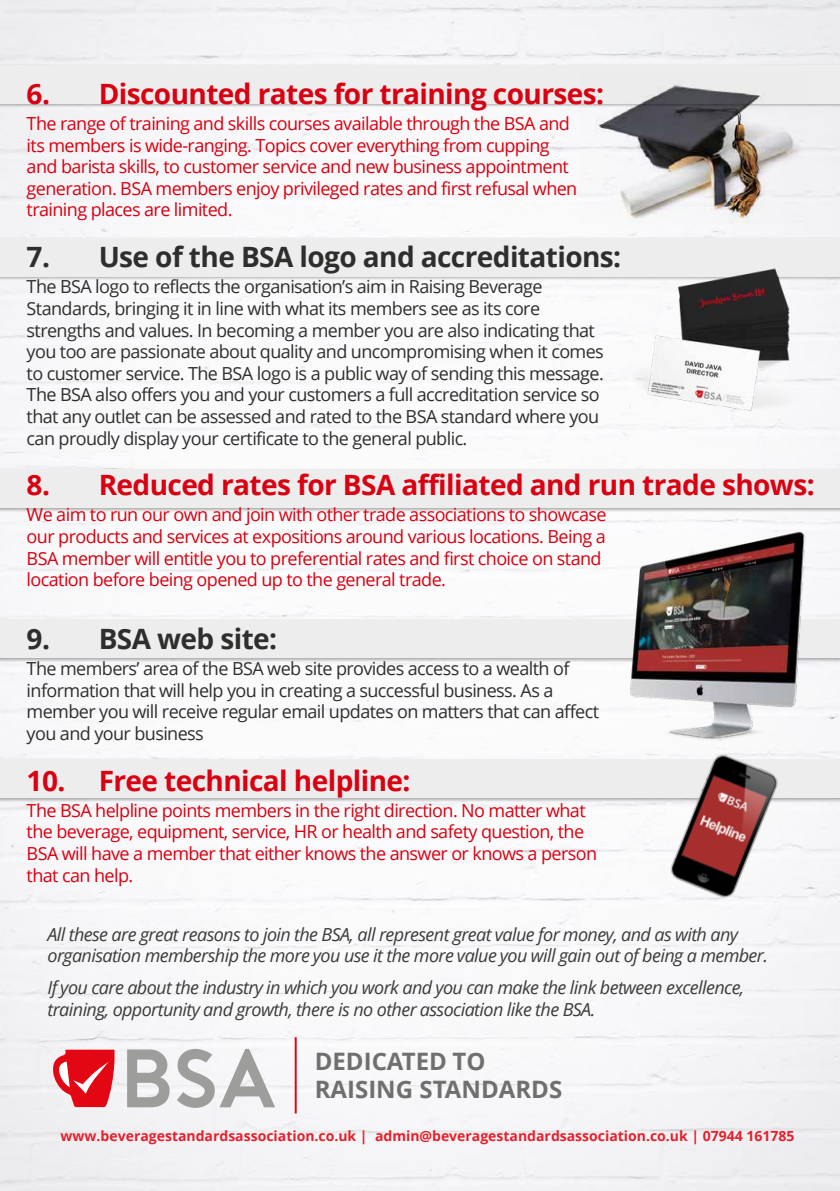
<style>
.page{position:relative;width:840px;height:1191px;background:#fff}
.page>*{position:absolute;margin:0;border:0;box-sizing:border-box;transform-origin:0 0}
.t1{font:700 28px "Open Sans";letter-spacing:-.02em;color:#d90011}
.t2{font:700 28px "Open Sans";letter-spacing:-.02em;color:#2e2e2d}
.t3{font:700 24px/28px "Open Sans";color:#706f6f}
.t4{font:18px/21.6px "Open Sans";letter-spacing:-.035em;color:#d90011}
.t5{font:18px/21.6px "Open Sans";letter-spacing:-.035em;color:#2e2e2d}
.t6{font:italic 18px/21.6px "Open Sans";letter-spacing:-.035em;color:#3c3c3b}
.t7{font:700 14px "Open Sans";color:#e61f2b}
</style>
<div class="page">
<div style="left:0;top:0;width:839px;height:1191px;background:#f8f8f9"></div>
<div style="left:0;top:759px;width:839px;height:43px;background:#000;opacity:.3"></div>
<div style="left:0;top:760px;width:839px;height:38px;background:#ededed"></div>
<div style="left:0;top:619px;width:839px;height:43px;background:#000;opacity:.3"></div>
<div style="left:0;top:619px;width:839px;height:38px;background:#ededed"></div>
<div style="left:0;top:237px;width:839px;height:43px;background:#000;opacity:.3"></div>
<div style="left:0;top:238px;width:839px;height:38px;background:#ededed"></div>
<div style="left:0;top:64px;width:839px;height:44px;background:#000;opacity:.3"></div>
<div style="left:0;top:65px;width:839px;height:38px;background:#ededed"></div>
<div style="left:0;top:468px;width:839px;height:43px;background:#000;opacity:.3"></div>
<div style="left:0;top:469px;width:839px;height:38px;background:#ededed"></div>
<svg style="left:127px;top:1049px;width:42px;height:58px"></svg>
<svg style="left:177px;top:1049px;width:98px;height:58px"></svg>
<svg style="left:52px;top:1049px;width:62px;height:58px"></svg>
<hr style="left:294px;top:1037px;width:2px;height:76px;background:#e30613">
<img style="left:612px;top:520px;width:223px;height:214px">
<img style="left:580px;top:85px;width:228px;height:139px">
<img style="left:608px;top:268px;width:229px;height:167px">
<img style="left:650px;top:734px;width:151px;height:168px">
<h1 class="t1" style="left:27px;top:74px;width:578px">6. Discounted rates for training courses:</h1>
<p class="t4" style="left:27px;top:112px;width:552px">The range of training and skills courses available through the BSA and its members is wide-ranging. Topics cover everything from cupping and barista skills, to customer service and new business appointment generation. BSA members enjoy privileged rates and first refusal when training places are limited.</p>
<h1 class="t2" style="left:27px;top:237px;width:595px">7. Use of the BSA logo and accreditations:</h1>
<p class="t5" style="left:27px;top:275px;width:578px">The BSA logo to reflects the organisation’s aim in Raising Beverage Standards, bringing it in line with what its members see as its core strengths and values. In becoming a member you are also indicating that you too are passionate about quality and uncompromising when it comes to customer service. The BSA logo is a public way of sending this message.<br>The BSA also offers you and your customers a full accreditation service so that any outlet can be assessed and rated to the BSA standard where you can proudly display your certificate to the general public.</p>
<h1 class="t1" style="left:27px;top:465px;width:789px">8. Reduced rates for BSA affiliated and run trade shows:</h1>
<p class="t4" style="left:27px;top:503px;width:581px">We aim to run our own and join with other trade associations to showcase our products and services at expositions around various locations. Being a BSA member will entitle you to preferential rates and first choice on stand location before being opened up to the general trade.</p>
<h1 class="t2" style="left:27px;top:619px;width:252px">9. BSA web site:</h1>
<p class="t5" style="left:27px;top:657px;width:573px">The members’ area of the BSA web site provides access to a wealth of information that will help you in creating a successful business. As a member you will receive regular email updates on matters that can affect you and your business</p>
<h1 class="t1" style="left:27px;top:761px;width:385px">10. Free technical helpline:</h1>
<p class="t4" style="left:27px;top:799px;width:571px">The BSA helpline points members in the right direction. No matter what the beverage, equipment, service, HR or health and safety question, the BSA will have a member that either knows the answer or knows a person that can help.</p>
<p class="t6" style="left:47px;top:923px;width:721px">All these are great reasons to join the BSA, all represent great value for money, and as with any organisation membership the more you use it the more value you will gain out of being a member.</p>
<p class="t6" style="left:47px;top:976px;width:697px">If you care about the industry in which you work and you can make the link between excellence, training, opportunity and growth, there is no other association like the BSA.</p>
<h2 class="t3" style="left:314px;top:1046px;width:249px">DEDICATED TO<br>RAISING STANDARDS</h2>
<p class="t7" style="left:61px;top:1126px;width:735px">www.beveragestandardsassociation.co.uk | admin@beveragestandardsassociation.co.uk | 07944 161785</p>
</div>
